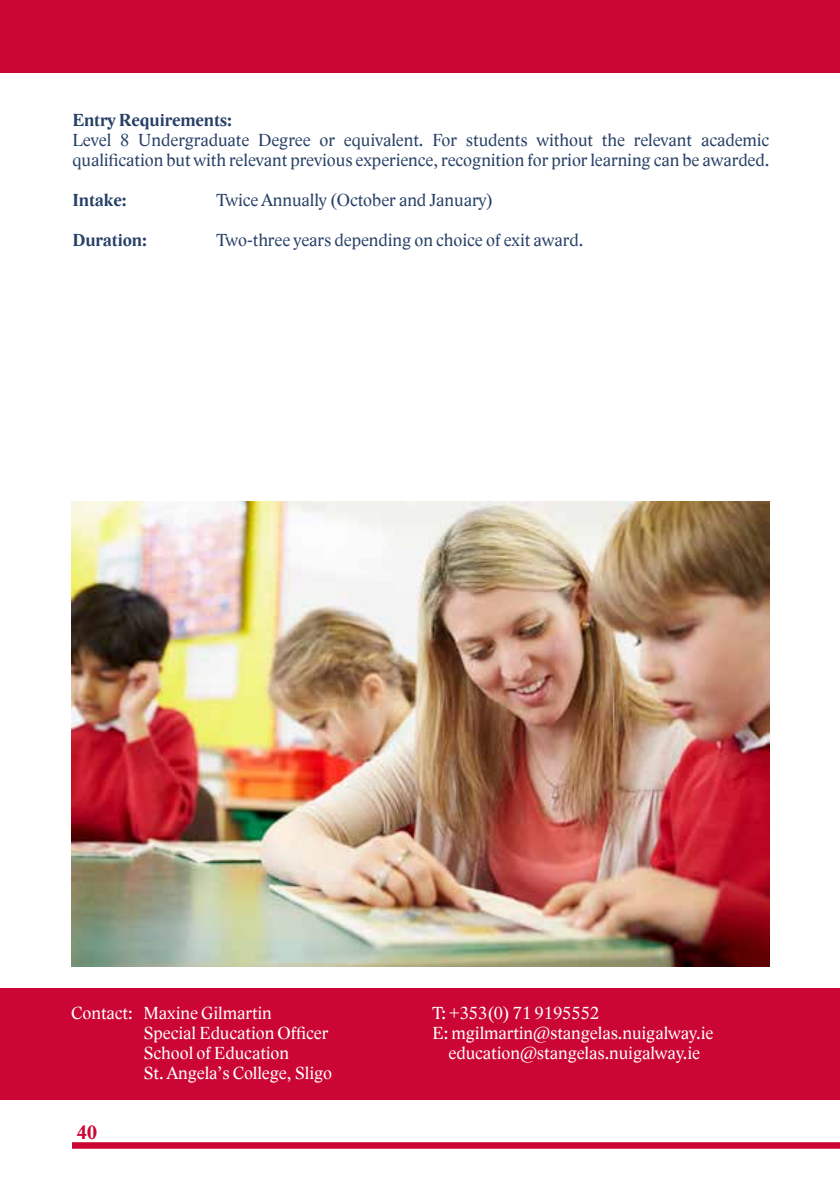
<style>
.page{position:relative;width:840px;height:1191px;background:#fff}
.page>*{position:absolute;margin:0;border:0;box-sizing:border-box;transform-origin:0 0}
.t1{font:700 20px "Lido STFCE";color:#cb0634}
.t2{font:18px/20px "Lido STFCE";color:#274066}
.t3{font:18px/20px "Lido STFCE";color:#fff}
.t4{font:700 18px "Lido STFCE";color:#274066}
</style>
<div class="page">
<div style="left:0;top:0;width:839px;height:72px;background:#cb0634"></div>
<div style="left:0;top:988px;width:839px;height:112px;background:#cb0634"></div>
<div style="left:72px;top:1142px;width:767px;height:6px;background:#cb0634"></div>
<img style="left:71px;top:501px;width:697px;height:465px">
<p class="t4" style="left:72px;top:109px;width:161px">Entry Requirements:</p>
<p class="t2" style="left:72px;top:130px;width:698px">Level 8 Undergraduate Degree or equivalent. For students without the relevant academic qualification but with relevant previous experience, recognition for prior learning can be awarded.</p>
<p class="t4" style="left:72px;top:189px;width:56px">Intake:</p>
<p class="t2" style="left:216px;top:190px;width:278px">Twice Annually (October and January)</p>
<p class="t4" style="left:72px;top:229px;width:76px">Duration:</p>
<p class="t2" style="left:216px;top:230px;width:368px">Two-three years depending on choice of exit award.</p>
<p class="t3" style="left:143px;top:1002px;width:190px;text-indent:-72px">Contact: Maxine Gilmartin<br>Special Education Officer<br>School of Education<br>St. Angela’s College, Sligo</p>
<p class="t3" style="left:432px;top:1002px;width:168px">T: +353(0) 71 9195552</p>
<p class="t3" style="left:432px;top:1022px;width:282px">E: mgilmartin@stangelas.nuigalway.ie</p>
<p class="t3" style="left:448px;top:1042px;width:253px">education@stangelas.nuigalway.ie</p>
<p class="t1" style="left:76px;top:1120px;width:23px">40</p>
</div>
